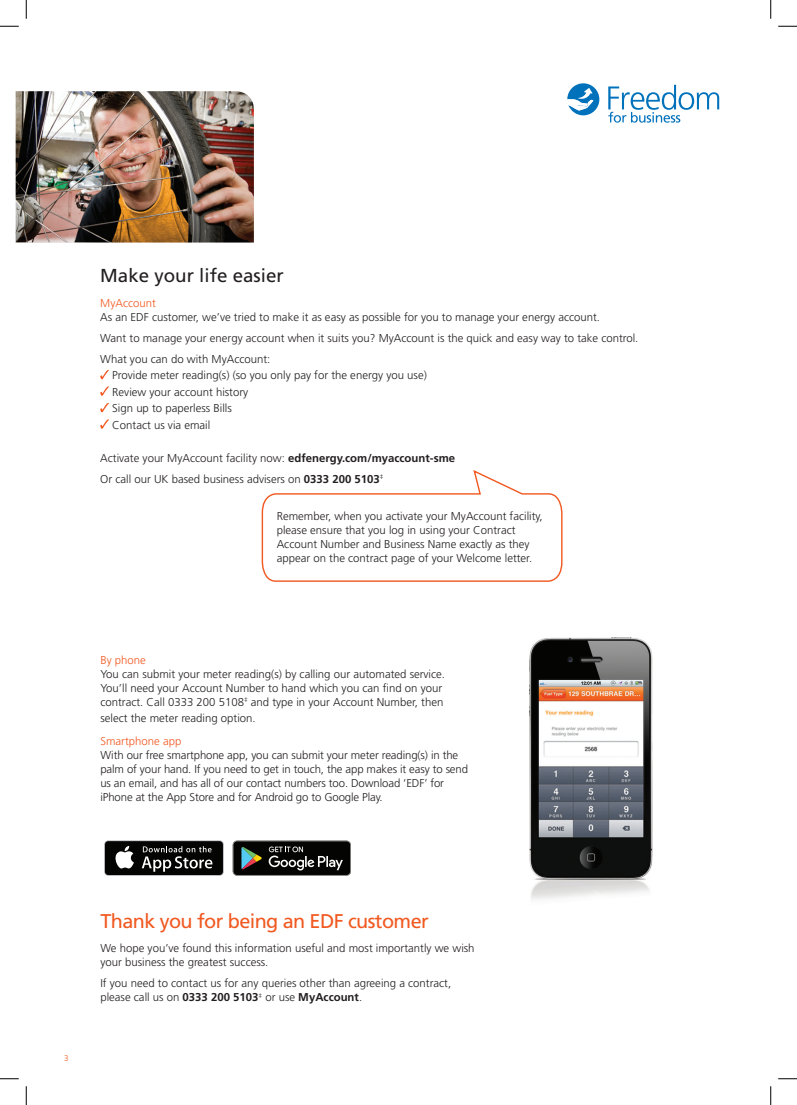
<style>
.page{position:relative;width:797px;height:1105px;background:#fff}
.page>*{position:absolute;margin:0;border:0;box-sizing:border-box;transform-origin:0 0}
.t1{font:19.88px "Frutiger";letter-spacing:-.03em;color:#f15921}
.t2{font:18.75px "Frutiger";color:#231f20}
.t3{font:300 11.38px/14px "Frutiger";color:#231f20}
.t4{font:300 11.38px "Frutiger";color:#f15921}
.t5{font:300 8.12px "Frutiger";color:#f15921}
.s1{font-weight:700}
</style>
<div class="page">
<svg style="left:100px;top:370px;width:9px;height:9px"></svg>
<svg style="left:100px;top:386px;width:9px;height:10px"></svg>
<svg style="left:100px;top:403px;width:9px;height:9px"></svg>
<svg style="left:100px;top:419px;width:9px;height:10px"></svg>
<svg style="left:261px;top:470px;width:302px;height:112px"></svg>
<img style="left:16px;top:91px;width:238px;height:152px">
<svg style="left:608px;top:85px;width:111px;height:38px"></svg>
<svg style="left:567px;top:83px;width:32px;height:32px"></svg>
<img style="left:529px;top:637px;width:123px;height:263px">
<svg style="left:104px;top:840px;width:120px;height:36px"></svg>
<div style="left:105px;top:841px;width:118px;height:34px;background:#040503;border-radius:3px"></div>
<svg style="left:115px;top:846px;width:19px;height:22px"></svg>
<svg style="left:142px;top:846px;width:70px;height:26px"></svg>
<svg style="left:233px;top:841px;width:118px;height:35px;background:#2b2e2b"></svg>
<svg style="left:0;top:25px;width:19px;height:2px"></svg>
<svg style="left:778px;top:25px;width:19px;height:2px"></svg>
<svg style="left:0;top:1078px;width:19px;height:1px"></svg>
<svg style="left:778px;top:1078px;width:19px;height:1px"></svg>
<svg style="left:25px;top:0;width:2px;height:19px"></svg>
<svg style="left:25px;top:1086px;width:2px;height:19px"></svg>
<svg style="left:770px;top:0;width:1px;height:19px"></svg>
<svg style="left:770px;top:1086px;width:1px;height:19px"></svg>
<p class="t2" style="left:100px;top:264px;width:185px">Make your life easier</p>
<p class="t4" style="left:100px;top:296px;width:57px">MyAccount</p>
<p class="t3" style="left:100px;top:310px;width:501px">As an EDF customer, we’ve tried to make it as easy as possible for you to manage your energy account.</p>
<p class="t3" style="left:100px;top:331px;width:539px">Want to manage your energy account when it suits you? MyAccount is the quick and easy way to take control.</p>
<p class="t3" style="left:100px;top:352px;width:172px">What you can do with MyAccount:</p>
<p class="t3" style="left:112px;top:368px;width:316px">Provide meter reading(s) (so you only pay for the energy you use)</p>
<p class="t3" style="left:112px;top:385px;width:137px">Review your account history</p>
<p class="t3" style="left:112px;top:401px;width:121px">Sign up to paperless Bills</p>
<p class="t3" style="left:112px;top:418px;width:99px">Contact us via email</p>
<p class="t3" style="left:100px;top:451px;width:356px">Activate your MyAccount facility now: <span class="s1">edfenergy.com/myaccount-sme</span></p>
<p class="t3" style="left:100px;top:472px;width:285px">Or call our UK based business advisers on <span class="s1">0333 200 5103</span><sup>‡</sup></p>
<p class="t3" style="left:277px;top:509px;width:267px">Remember, when you activate your MyAccount facility, please ensure that you log in using your Contract Account Number and Business Name exactly as they appear on the contract page of your Welcome letter.</p>
<p class="t4" style="left:100px;top:653px;width:47px">By phone</p>
<p class="t3" style="left:100px;top:667px;width:346px">You can submit your meter reading(s) by calling our automated service.<br>You’ll need your Account Number to hand which you can find on your contract. Call 0333 200 5108<sup>‡</sup> and type in your Account Number, then</p>
<p class="t3" style="left:100px;top:711px;width:157px">select the meter reading option.</p>
<p class="t4" style="left:100px;top:734px;width:82px">Smartphone app</p>
<p class="t3" style="left:100px;top:747px;width:369px">With our free smartphone app, you can submit your meter reading(s) in the palm of your hand. If you need to get in touch, the app makes it easy to send us an email, and has all of our contact numbers too. Download ‘EDF’ for iPhone at the App Store and for Android go to Google Play.</p>
<p class="t5" style="left:64px;top:1053px;width:6px">3</p>
<p class="t1" style="left:100px;top:909px;width:330px">Thank you for being an EDF customer</p>
<p class="t3" style="left:100px;top:941px;width:376px">We hope you’ve found this information useful and most importantly we wish your business the greatest success.</p>
<p class="t3" style="left:100px;top:976px;width:352px">If you need to contact us for any queries other than agreeing a contract, please call us on <span class="s1">0333 200 5103</span><sup>‡</sup> or use <span class="s1">MyAccount</span>.</p>
</div>
